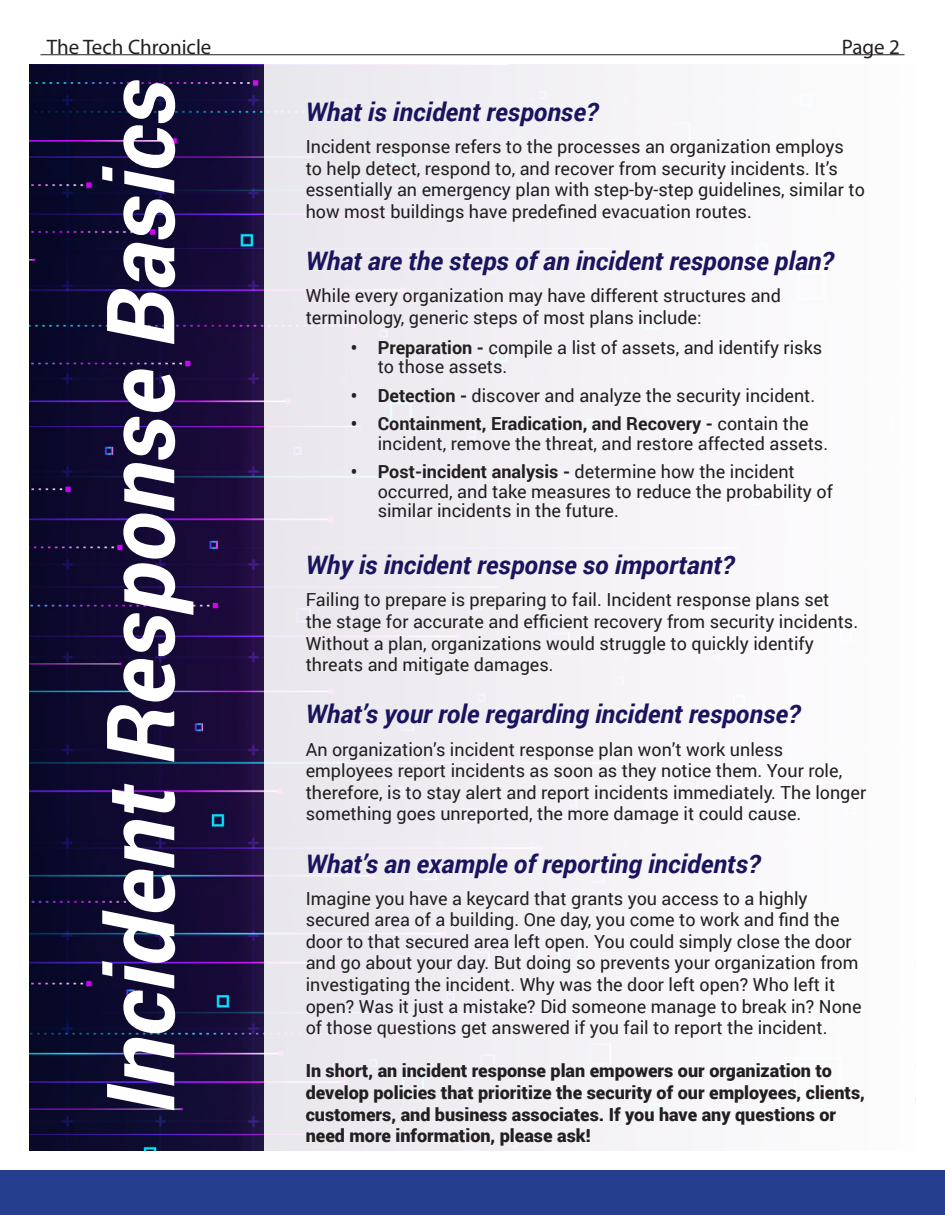
<style>
.page{position:relative;width:945px;height:1215px;background:#fff}
.page>*{position:absolute;margin:0;border:0;box-sizing:border-box;transform-origin:0 0}
.t1{font:italic 700 94.5px "Roboto";color:#fff}
.t2{font:italic 700 25.5px "Roboto";color:#1a145e}
.Subheads{font:21px "Myriad Pro";color:#231f20}
.t3{font:18px/21.6px "Roboto";color:#231f20}
.t4{font:900 18px/21.6px "Roboto";color:#231f20}
.s1{font-weight:700}
</style>
<div class="page">
<hr style="left:40px;top:54px;width:864px;height:1px;background:#231f20">
<div style="left:0;top:1171px;width:945px;height:44px;background:#253f8e"></div>
<img style="left:30px;top:64px;width:234px;height:1087px">
<div style="left:264px;top:64px;width:651px;height:1087px;background:#f4f2f5"></div>
<p class="Subheads" style="left:47px;top:34px;width:166px">The Tech Chronicle</p>
<p class="Subheads" style="left:842px;top:34px;width:60px">Page 2</p>
<p class="t1" style="left:74px;top:1113px;width:1035px;rotate:-90deg">Incident Response Basics</p>
<p class="t2" style="left:306px;top:94px;width:294px">What is incident response?</p>
<p class="t3" style="left:306px;top:135px;width:561px">Incident response refers to the processes an organization employs<br>to help detect, respond to, and recover from security incidents. It’s essentially an emergency plan with step-by-step guidelines, similar to how most buildings have predefined evacuation routes.</p>
<p class="t2" style="left:306px;top:243px;width:529px">What are the steps of an incident response plan?</p>
<p class="t3" style="left:306px;top:284px;width:477px">While every organization may have different structures and terminology, generic steps of most plans include:</p>
<p class="t3" style="left:378px;top:337px;width:446px;line-height:19.5px;text-indent:-27px"><span class="s1">• Preparation -</span> compile a list of assets, and identify risks to those assets.</p>
<p class="t3" style="left:351px;top:384px;width:466px"><span class="s1">• Detection -</span> discover and analyze the security incident.</p>
<p class="t3" style="left:378px;top:414px;width:452px;line-height:19.5px;text-indent:-27px"><span class="s1">• Containment, Eradication, and Recovery -</span> contain the incident, remove the threat, and restore affected assets.</p>
<p class="t3" style="left:378px;top:462px;width:457px;line-height:19.5px;text-indent:-27px"><span class="s1">• Post-incident analysis -</span> determine how the incident occurred, and take measures to reduce the probability of similar incidents in the future.</p>
<p class="t2" style="left:306px;top:547px;width:430px">Why is incident response so important?</p>
<p class="t3" style="left:306px;top:589px;width:554px">Failing to prepare is preparing to fail. Incident response plans set the stage for accurate and efficient recovery from security incidents.<br>Without a plan, organizations would struggle to quickly identify threats and mitigate damages.</p>
<p class="t2" style="left:306px;top:696px;width:496px">What’s your role regarding incident response?</p>
<p class="t3" style="left:306px;top:738px;width:562px">An organization’s incident response plan won’t work unless employees report incidents as soon as they notice them. Your role, therefore, is to stay alert and report incidents immediately. The longer something goes unreported, the more damage it could cause.</p>
<p class="t2" style="left:306px;top:846px;width:456px">What’s an example of reporting incidents?</p>
<p class="t3" style="left:306px;top:887px;width:557px">Imagine you have a keycard that grants you access to a highly secured area of a building. One day, you come to work and find the door to that secured area left open. You could simply close the door and go about your day. But doing so prevents your organization from investigating the incident. Why was the door left open? Who left it open? Was it just a mistake? Did someone manage to break in? None of those questions get answered if you fail to report the incident.</p>
<p class="t4" style="left:306px;top:1060px;width:561px">In short, an incident response plan empowers our organization to develop policies that prioritize the security of our employees, clients, customers, and business associates. If you have any questions or need more information, please ask!</p>
</div>
